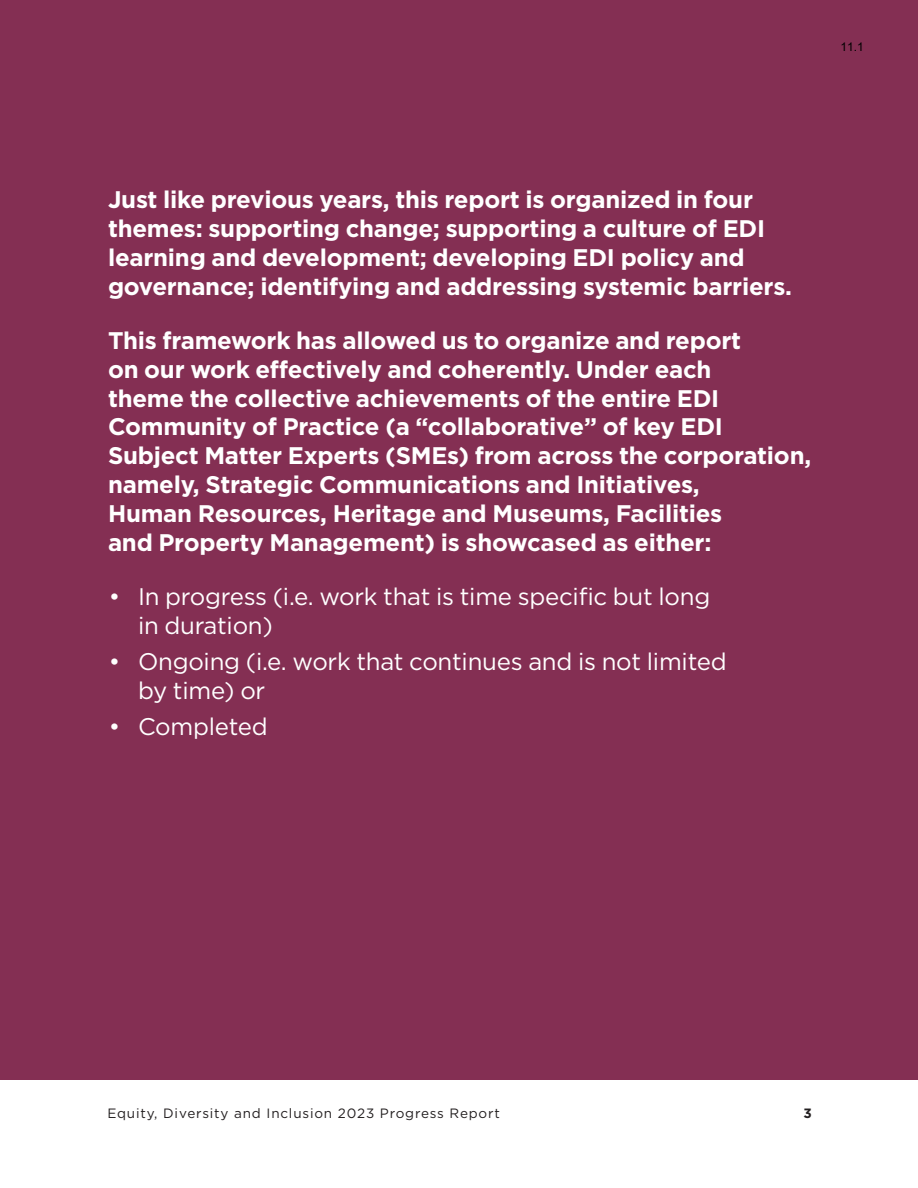
<style>
.page{position:relative;width:918px;height:1188px;background:#fff}
.page>*{position:absolute;margin:0;border:0;box-sizing:border-box;transform-origin:0 0}
.t1{font:700 24px/28.8px "Gotham";letter-spacing:-.01em;color:#fff}
.t2{font:24px/28.8px "Gotham";letter-spacing:-.01em;color:#fff}
.t3{font:13.5px "Gotham";letter-spacing:.06em;color:#231f20}
.t4{font:700 13.5px "Gotham";color:#231f20}
.t5{font:12px "Arial";color:#000}
</style>
<div class="page">
<div style="left:0;top:0;width:918px;height:1080px;background:#842f53"></div>
<p class="t5" style="left:841px;top:39px;width:25px">11.1</p>
<p class="t1" style="left:108px;top:185px;width:686px">Just like previous years, this report is organized in four themes: supporting change; supporting a culture of EDI learning and development; developing EDI policy and governance; identifying and addressing systemic barriers.</p>
<p class="t1" style="left:108px;top:326px;width:705px">This framework has allowed us to organize and report<br>on our work effectively and coherently. Under each<br>theme the collective achievements of the entire EDI Community of Practice (a “collaborative” of key EDI Subject Matter Experts (SMEs) from across the corporation, namely, Strategic Communications and Initiatives,<br>Human Resources, Heritage and Museums, Facilities<br>and Property Management) is showcased as either:</p>
<p class="t2" style="left:138px;top:581px;width:574px;text-indent:-29px">• In progress (i.e. work that is time specific but long in duration)</p>
<p class="t2" style="left:138px;top:646px;width:590px;text-indent:-29px">• Ongoing (i.e. work that continues and is not limited by time) or</p>
<p class="t2" style="left:109px;top:712px;width:160px">• Completed</p>
<p class="t3" style="left:107px;top:1105px;width:394px">Equity, Diversity and Inclusion 2023 Progress Report</p>
<p class="t4" style="left:803px;top:1105px;width:10px">3</p>
</div>
